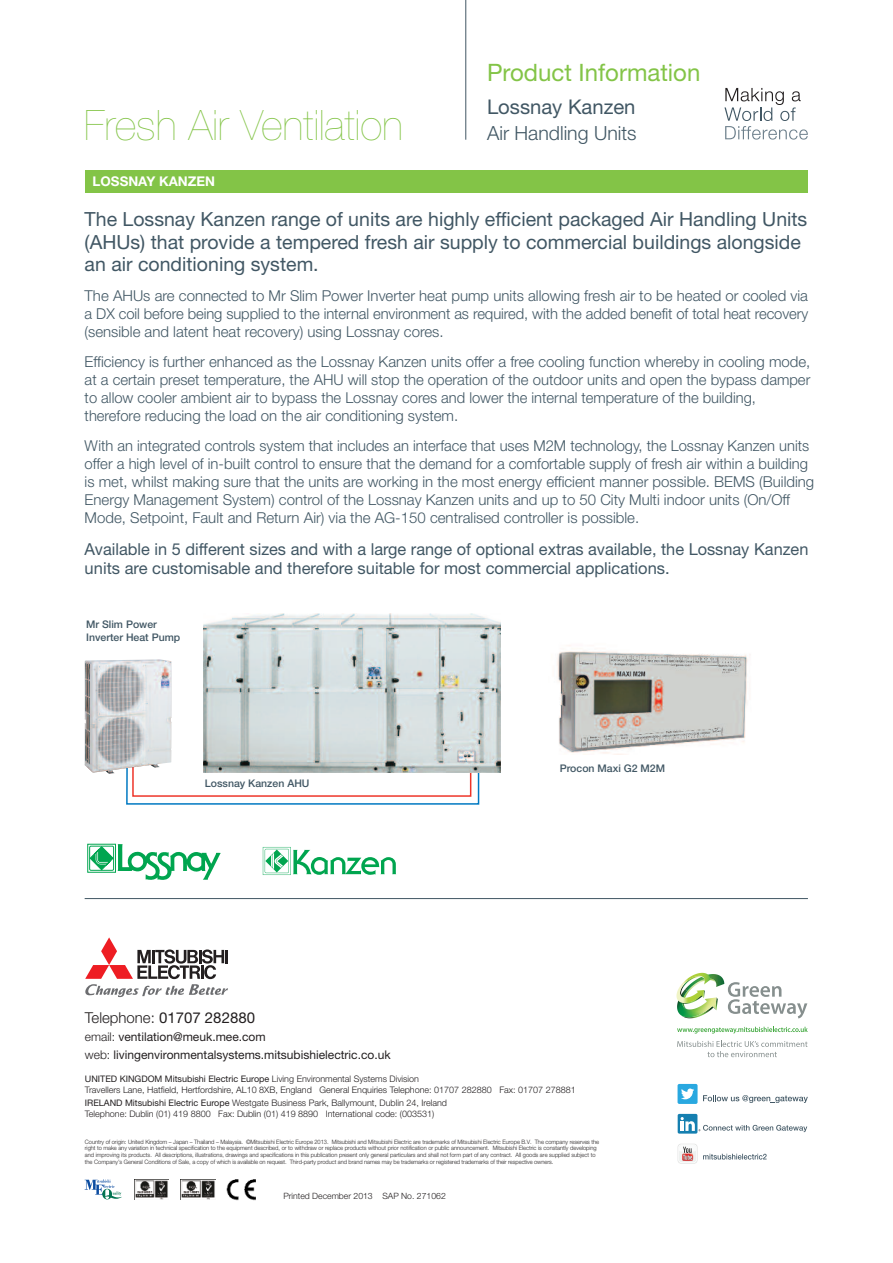
<style>
.page{position:relative;width:893px;height:1263px;background:#fff}
.page>*{position:absolute;margin:0;border:0;box-sizing:border-box;transform-origin:0 0}
.t1{font:200 42px "Helvetica Neue";color:#83c447}
.t2{font:24px "Helvetica Neue";color:#83c447}
.t3{font:20.25px "Helvetica Neue";color:#415764}
.t4{font:19.5px/22.5px "Helvetica Neue";color:#415764}
.t5{font:300 19.5px "Helvetica Neue";color:#415764}
.t6{font:16.5px/19.5px "Helvetica Neue";color:#415764}
.t7{font:300 15px/18px "Helvetica Neue";color:#415764}
.t8{font:15px "Helvetica Neue";color:#231f20}
.t9{font:700 13.35px "Helvetica Neue";color:#fff}
.t10{font:12px/18px "Helvetica Neue";color:#231f20}
.t11{font:500 10.5px/12.8px "Helvetica Neue";color:#415764}
.t12{font:300 9px/11.1px "Helvetica Neue";color:#231f20}
.t13{font:300 8.7px "Helvetica Neue";color:#231f20}
.t14{font:300 6px/6.8px "Helvetica Neue";color:#231f20;scale:.95 1}
.s1{font-weight:300}
.s2{font-weight:400}
</style>
<div class="page">
<hr style="left:85px;top:898px;width:723px;height:1px;background:#415764">
<svg style="left:678px;top:1114px;width:19px;height:19px"></svg>
<svg style="left:681px;top:1117px;width:126px;height:15px"></svg>
<svg style="left:703px;top:1095px;width:105px;height:8px"></svg>
<div style="left:677px;top:1144px;width:21px;height:20px;background:#ecedec;border-radius:4px"></div>
<div style="left:678px;top:1144px;width:19px;height:19px;background:#fff;border-radius:3px"></div>
<div style="left:679px;top:1145px;width:17px;height:17px;background:#eef1f0;border-radius:3px"></div>
<svg style="left:679px;top:1145px;width:17px;height:16px"></svg>
<svg style="left:703px;top:1154px;width:64px;height:5px"></svg>
<div style="left:677px;top:1084px;width:21px;height:20px;background:#29a8e0;border-radius:2px"></div>
<svg style="left:681px;top:1088px;width:13px;height:11px"></svg>
<svg style="left:85px;top:1179px;width:37px;height:20px"></svg>
<img style="left:227px;top:1179px;width:28px;height:21px">
<img style="left:134px;top:1179px;width:34px;height:20px">
<img style="left:181px;top:1179px;width:34px;height:20px">
<img style="left:676px;top:973px;width:131px;height:45px">
<svg style="left:677px;top:1041px;width:130px;height:16px"></svg>
<svg style="left:677px;top:1027px;width:131px;height:6px"></svg>
<svg style="left:85px;top:937px;width:143px;height:60px"></svg>
<hr style="left:465px;top:0;width:1px;height:140px;background:#415764">
<svg style="left:724px;top:88px;width:84px;height:52px"></svg>
<div style="left:85px;top:170px;width:723px;height:23px;background:#83c447"></div>
<svg style="left:126px;top:772px;width:354px;height:33px"></svg>
<img style="left:204px;top:613px;width:296px;height:159px">
<img style="left:84px;top:659px;width:88px;height:115px">
<div style="left:89px;top:846px;width:25px;height:24px;border:1px solid #00a54f"></div>
<div style="left:87px;top:844px;width:29px;height:28px;border:1px solid #00a54f"></div>
<svg style="left:90px;top:844px;width:131px;height:36px"></svg>
<svg style="left:263px;top:847px;width:133px;height:28px"></svg>
<img style="left:557px;top:645px;width:191px;height:110px">
<h1 class="t1" style="left:84px;top:92px;width:321px">Fresh Air Ventilation</h1>
<p class="t9" style="left:93px;top:169px;width:124px">LOSSNAY KANZEN</p>
<h2 class="t2" style="left:487px;top:52px;width:215px">Product Information</h2>
<h3 class="t3" style="left:487px;top:90px;width:150px">Lossnay Kanzen</h3>
<h3 class="t5" style="left:487px;top:117px;width:151px">Air Handling Units</h3>
<h3 class="t4" style="left:85px;top:207px;width:724px">The Lossnay Kanzen range of units are highly efficient packaged Air Handling Units (AHUs) that provide a tempered fresh air supply to commercial buildings alongside an air conditioning system.</h3>
<p class="t7" style="left:85px;top:286px;width:725px;text-align:justify">The AHUs are connected to Mr Slim Power Inverter heat pump units allowing fresh air to be heated or cooled via a DX coil before being supplied to the internal environment as required, with the added benefit of total heat recovery (sensible and latent heat recovery) using Lossnay cores.</p>
<p class="t7" style="left:85px;top:352px;width:727px">Efficiency is further enhanced as the Lossnay Kanzen units offer a free cooling function whereby in cooling mode, at a certain preset temperature, the AHU will stop the operation of the outdoor units and open the bypass damper to allow cooler ambient air to bypass the Lossnay cores and lower the internal temperature of the building, therefore reducing the load on the air conditioning system.</p>
<p class="t7" style="left:85px;top:436px;width:731px">With an integrated controls system that includes an interface that uses M2M technology, the Lossnay Kanzen units offer a high level of in-built control to ensure that the demand for a comfortable supply of fresh air within a building is met, whilst making sure that the units are working in the most energy efficient manner possible. BEMS (Building Energy Management System) control of the Lossnay Kanzen units and up to 50 City Multi indoor units (On/Off Mode, Setpoint, Fault and Return Air) via the AG-150 centralised controller is possible.</p>
<p class="t6" style="left:85px;top:538px;width:725px">Available in 5 different sizes and with a large range of optional extras available, the Lossnay Kanzen units are customisable and therefore suitable for most commercial applications.</p>
<p class="t11" style="left:86px;top:618px;width:96px">Mr Slim Power<br>Inverter Heat Pump</p>
<p class="t11" style="left:205px;top:776px;width:106px">Lossnay Kanzen AHU</p>
<p class="t8" style="left:85px;top:1005px;width:172px"><span class="s1">Telephone:</span> 01707 282880</p>
<p class="t10" style="left:85px;top:1027px;width:307px"><span class="s1">email:</span> ventilation@meuk.mee.com<br><span class="s1">web:</span> livingenvironmentalsystems.mitsubishielectric.co.uk</p>
<p class="t11" style="left:560px;top:762px;width:107px">Procon Maxi G2 M2M</p>
<p class="t12" style="left:85px;top:1072px;width:492px"><span class="s2">UNITED KINGDOM Mitsubishi Electric Europe</span> Living Environmental Systems Division<br>Travellers Lane, Hatfield, Hertfordshire, AL10 8XB, England General Enquiries Telephone: 01707 282880 Fax: 01707 278881</p>
<p class="t12" style="left:85px;top:1097px;width:364px"><span class="s2">IRELAND Mitsubishi Electric Europe</span> Westgate Business Park, Ballymount, Dublin 24, Ireland<br>Telephone: Dublin (01) 419 8800 Fax: Dublin (01) 419 8890 International code: (003531)</p>
<p class="t14" style="left:85px;top:1138px;width:543px">Country of origin: United Kingdom – Japan – Thailand – Malaysia. ©Mitsubishi Electric Europe 2013. Mitsubishi and Mitsubishi Electric are trademarks of Mitsubishi Electric Europe B.V. The company reserves the right to make any variation in technical specification to the equipment described, or to withdraw or replace products without prior notification or public announcement. Mitsubishi Electric is constantly developing and improving its products. All descriptions, illustrations, drawings and specifications in this publication present only general particulars and shall not form part of any contract. All goods are supplied subject to the Company’s General Conditions of Sale, a copy of which is available on request. Third-party product and brand names may be trademarks or registered trademarks of their respective owners.</p>
<p class="t13" style="left:283px;top:1189px;width:164px">Printed December 2013 SAP No. 271062</p>
</div>
